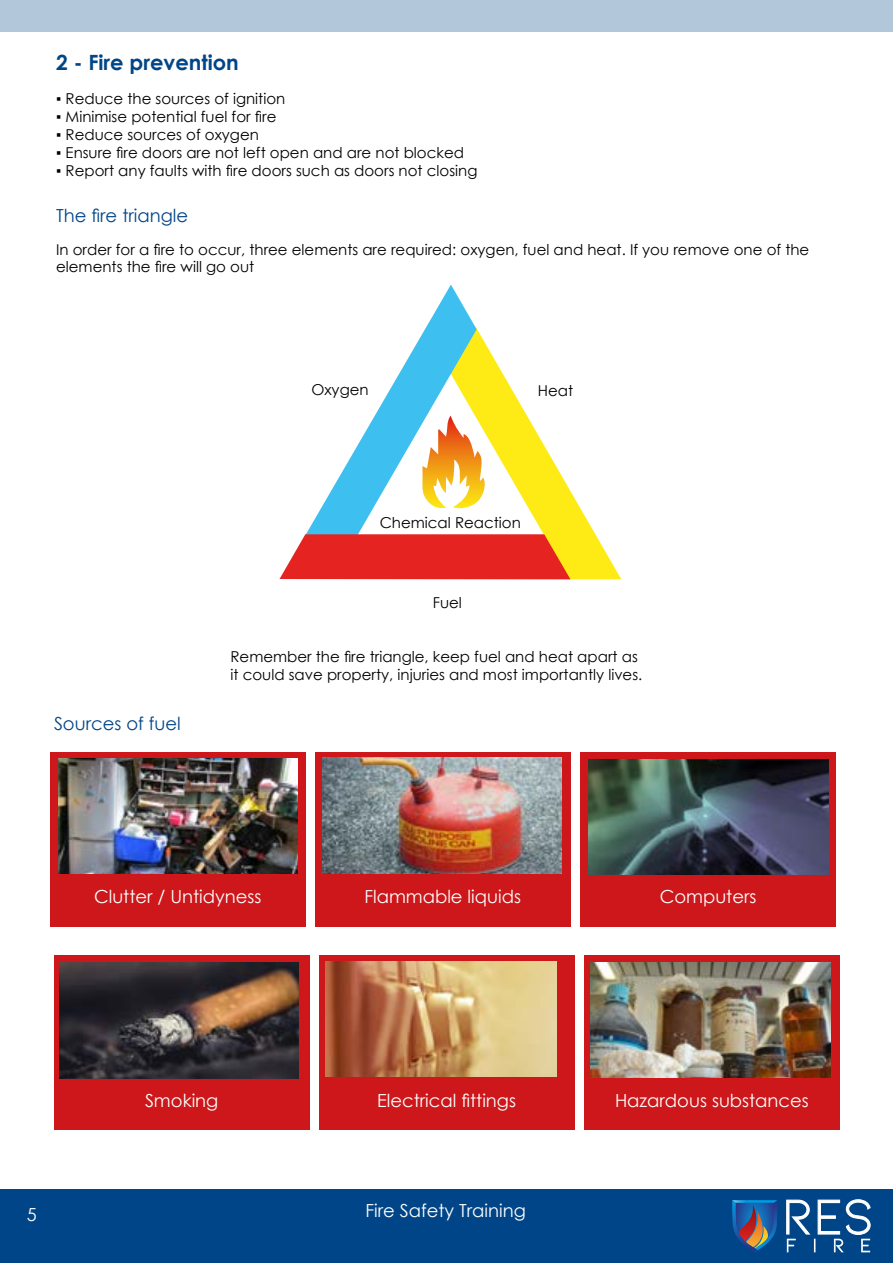
<style>
.page{position:relative;width:893px;height:1263px;background:#fff}
.page>*{position:absolute;margin:0;border:0;box-sizing:border-box;transform-origin:0 0}
.t1{font:700 21px "Century Gothic";color:#004587}
.t2{font:18px "Century Gothic";color:#fff}
.t3{font:18px "Century Gothic";color:#004587}
.t4{font:15px/18px "Century Gothic";color:#000}
.s1{font-weight:700}
</style>
<div class="page">
<svg style="left:279px;top:285px;width:342px;height:294px"></svg>
<div style="left:50px;top:752px;width:256px;height:174px;background:#cd171a"></div>
<div style="left:315px;top:752px;width:256px;height:174px;background:#cd171a"></div>
<div style="left:580px;top:752px;width:256px;height:174px;background:#cd171a"></div>
<div style="left:0;top:1189px;width:893px;height:74px;background:#004587"></div>
<div style="left:0;top:0;width:893px;height:32px;background:#b3c7db"></div>
<div style="left:54px;top:955px;width:256px;height:175px;background:#cd171a"></div>
<div style="left:319px;top:955px;width:255px;height:175px;background:#cd171a"></div>
<div style="left:584px;top:955px;width:256px;height:175px;background:#cd171a"></div>
<img style="left:58px;top:758px;width:240px;height:116px">
<img style="left:323px;top:758px;width:239px;height:116px">
<img style="left:589px;top:759px;width:239px;height:116px">
<img style="left:591px;top:962px;width:239px;height:116px">
<img style="left:60px;top:963px;width:239px;height:115px">
<img style="left:325px;top:961px;width:231px;height:116px">
<svg style="left:786px;top:1199px;width:85px;height:53px"></svg>
<svg style="left:732px;top:1200px;width:46px;height:52px"></svg>
<img style="left:732px;top:1200px;width:16px;height:3px">
<h1 class="t1" style="left:56px;top:46px;width:184px">2 - Fire prevention</h1>
<p class="t4" style="left:56px;top:90px;width:231px"><span class="s1">▪</span> Reduce the sources of ignition</p>
<p class="t4" style="left:56px;top:108px;width:222px"><span class="s1">▪</span> Minimise potential fuel for fire</p>
<p class="t4" style="left:56px;top:126px;width:204px"><span class="s1">▪</span> Reduce sources of oxygen</p>
<p class="t4" style="left:56px;top:144px;width:409px"><span class="s1">▪</span> Ensure fire doors are not left open and are not blocked</p>
<p class="t4" style="left:56px;top:162px;width:423px"><span class="s1">▪</span> Report any faults with fire doors such as doors not closing</p>
<p class="t3" style="left:56px;top:203px;width:134px">The fire triangle</p>
<p class="t4" style="left:56px;top:241px;width:755px;line-height:16.5px">In order for a fire to occur, three elements are required: oxygen, fuel and heat. If you remove one of the elements the fire will go out</p>
<p class="t4" style="left:311px;top:381px;width:59px">Oxygen</p>
<p class="t4" style="left:538px;top:382px;width:37px">Heat</p>
<p class="t4" style="left:380px;top:513px;width:143px">Chemical Reaction</p>
<p class="t4" style="left:433px;top:593px;width:31px">Fuel</p>
<p class="t3" style="left:54px;top:711px;width:128px">Sources of fuel</p>
<p class="t4" style="left:230px;top:647px;width:413px">Remember the fire triangle, keep fuel and heat apart as it could save property, injuries and most importantly lives.</p>
<p class="t2" style="left:94px;top:884px;width:169px">Clutter / Untidyness</p>
<p class="t2" style="left:364px;top:884px;width:158px">Flammable liquids</p>
<p class="t2" style="left:660px;top:884px;width:98px">Computers</p>
<p class="t2" style="left:145px;top:1088px;width:75px">Smoking</p>
<p class="t2" style="left:377px;top:1088px;width:140px">Electrical fittings</p>
<p class="t2" style="left:615px;top:1088px;width:195px">Hazardous substances</p>
<p class="t2" style="left:27px;top:1202px;width:11px">5</p>
<p class="t2" style="left:365px;top:1198px;width:162px">Fire Safety Training</p>
</div>
